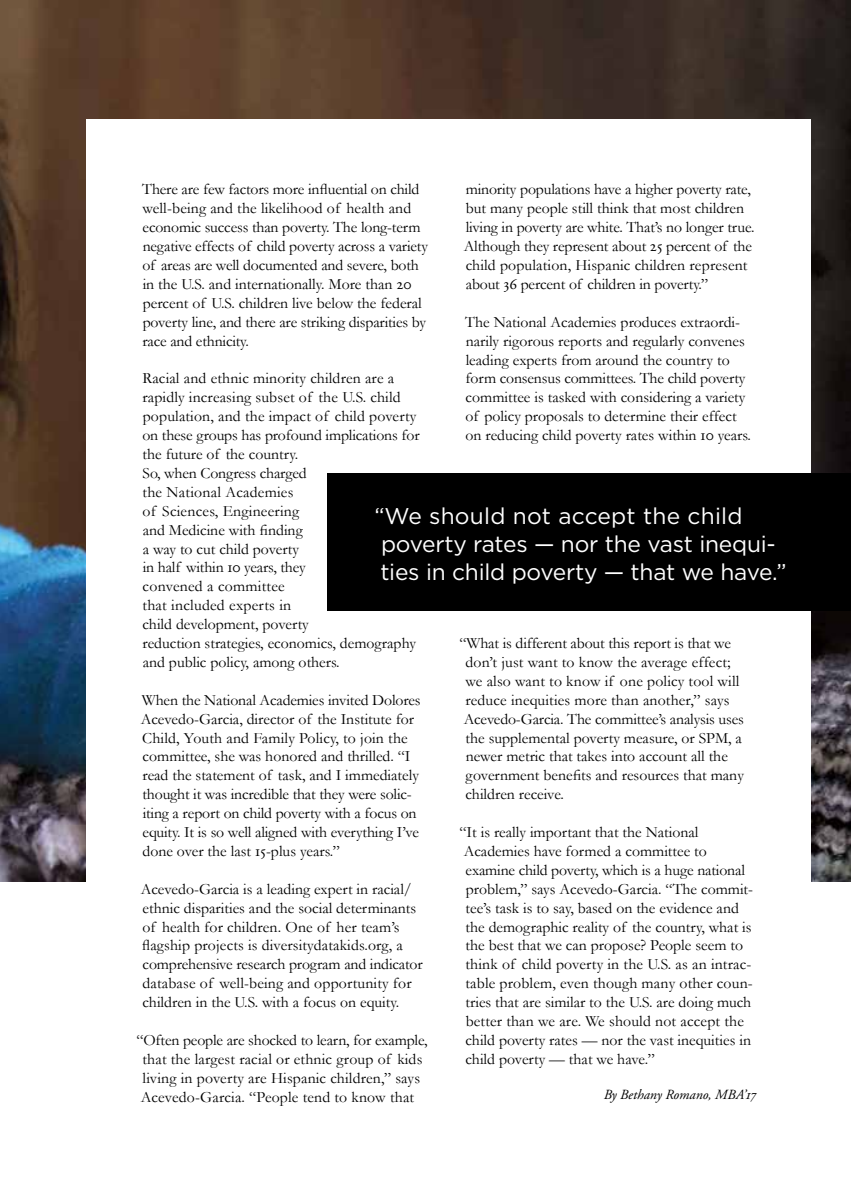
<style>
.page{position:relative;width:851px;height:1197px;background:#fff}
.page>*{position:absolute;margin:0;border:0;box-sizing:border-box;transform-origin:0 0}
.t1{font:22.75px/28px "Gotham";letter-spacing:-.01em;color:#fff}
.ARTICLES__text{font:15.75px/18.9px "Garamond";color:#000}
.t2{font:14px "Adobe Garamond Italic Os F";color:#000}
.s1{font-family:"Adobe Garamond Regular SC"}
</style>
<div class="page">
<img style="left:0;top:0;width:850px;height:882px">
<div style="left:86px;top:120px;width:725px;height:866px;background:#fff"></div>
<div style="left:328px;top:474px;width:522px;height:137px;background:#000"></div>
<p class="ARTICLES__text" style="left:142px;top:180px;width:287px">There are few factors more influential on child well-being and the likelihood of health and economic success than poverty. The long-term negative effects of child poverty across a variety of areas are well documented and severe, both in the U.S. and internationally. More than <span class="s1">20 </span>percent of U.S. children live below the federal poverty line, and there are striking disparities by race and ethnicity.</p>
<p class="ARTICLES__text" style="left:142px;top:369px;width:279px">Racial and ethnic minority children are a rapidly increasing subset of the U.S. child population, and the impact of child poverty on these groups has profound implications for the future of the country.<br>So, when Congress charged<br>the National Academies<br>of Sciences, Engineering<br>and Medicine with finding<br>a way to cut child poverty<br>in half within <span class="s1">10</span> years, they<br>convened a committee<br>that included experts in<br>child development, poverty<br>reduction strategies, economics, demography and public policy, among others.</p>
<p class="ARTICLES__text" style="left:141px;top:690px;width:281px">When the National Academies invited Dolores Acevedo-Garcia, director of the Institute for Child, Youth and Family Policy, to join the committee, she was honored and thrilled. “I read the statement of task, and I immediately thought it was incredible that they were solic&shy;iting a report on child poverty with a focus on equity. It is so well aligned with everything I’ve done over the last <span class="s1">15</span>-plus years.”</p>
<p class="ARTICLES__text" style="left:141px;top:879px;width:283px">Acevedo-Garcia is a leading expert in racial/ ethnic disparities and the social determinants of health for children. One of her team’s flagship projects is diversitydatakids.org, a comprehensive research program and indicator database of well-being and opportunity for children in the U.S. with a focus on equity.</p>
<p class="ARTICLES__text" style="left:137px;top:1030px;width:292px">“Often people are shocked to learn, for example, that the largest racial or ethnic group of kids living in poverty are Hispanic children,” says Acevedo-Garcia. “People tend to know that</p>
<p class="ARTICLES__text" style="left:463px;top:180px;width:292px">minority populations have a higher poverty rate, but many people still think that most children living in poverty are white. That’s no longer true.<br>Although they represent about <span class="s1">25</span> percent of the child population, Hispanic children represent about <span class="s1">36</span> percent of children in poverty.”</p>
<p class="ARTICLES__text" style="left:465px;top:312px;width:287px">The National Academies produces extraordi&shy;narily rigorous reports and regularly convenes leading experts from around the country to form consensus committees. The child poverty committee is tasked with considering a variety of policy proposals to determine their effect on reducing child poverty rates within <span class="s1">10</span> years.</p>
<p class="t1" style="left:374px;top:501px;width:413px">“We should not accept the child poverty rates — nor the vast inequi&shy;ties in child poverty — that we have.”</p>
<p class="ARTICLES__text" style="left:459px;top:633px;width:286px">“What is different about this report is that we don’t just want to know the average effect; we also want to know if one policy tool will reduce inequities more than another,” says Acevedo-Garcia. The committee’s analysis uses the supplemental poverty measure, or SPM, a newer metric that takes into account all the government benefits and resources that many children receive.</p>
<p class="ARTICLES__text" style="left:459px;top:822px;width:295px">“It is really important that the National Academies have formed a committee to examine child poverty, which is a huge national problem,” says Acevedo-Garcia. “The commit&shy;tee’s task is to say, based on the evidence and the demographic reality of the country, what is the best that we can propose? People seem to think of child poverty in the U.S. as an intrac&shy;table problem, even though many other coun&shy;tries that are similar to the U.S. are doing much better than we are. We should not accept the child poverty rates — nor the vast inequities in child poverty — that we have.”</p>
<p class="t2" style="left:603px;top:1087px;width:154px">By Bethany Romano, MBA’17</p>
</div>
